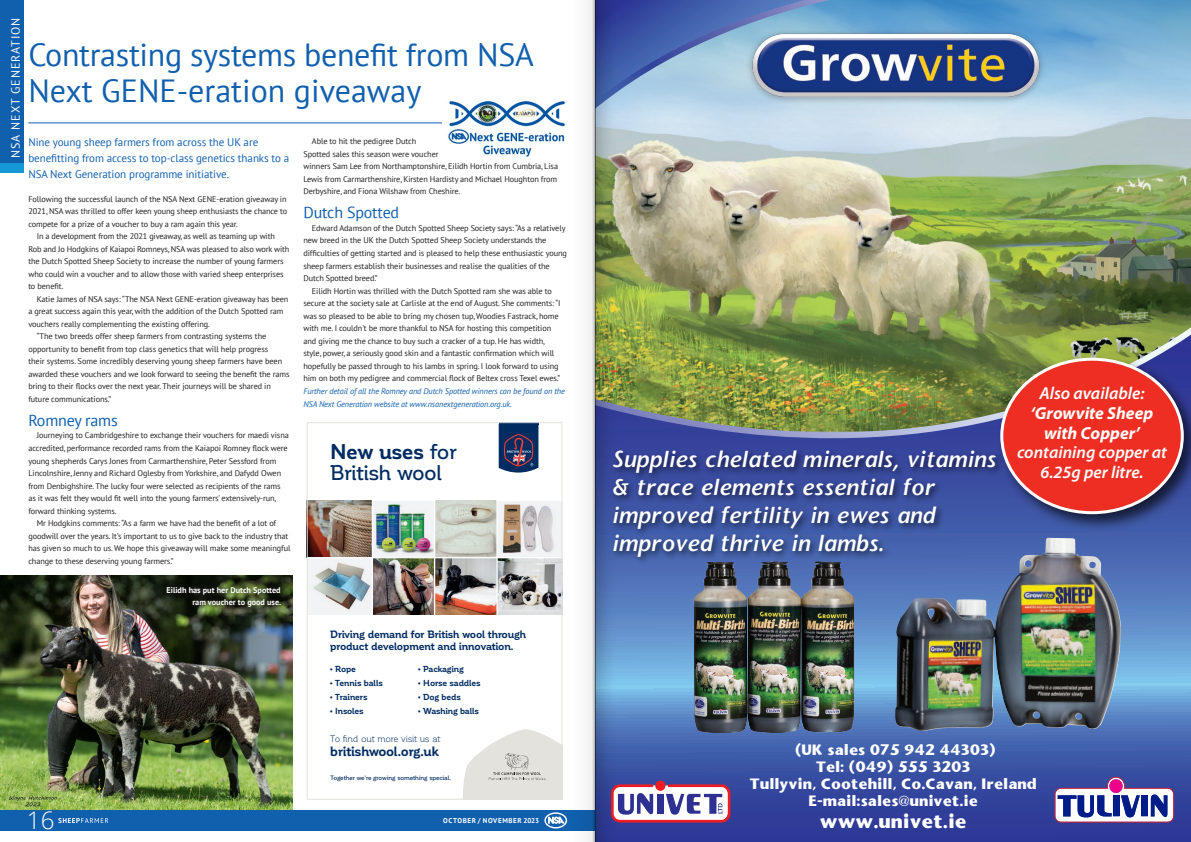
<style>
.page{position:relative;width:1191px;height:842px;background:#fff}
.page>*{position:absolute;margin:0;border:0;box-sizing:border-box;transform-origin:0 0}
.t1{font:32px/36px "PT Sans";letter-spacing:-.01em;color:#1160ae}
.t2{font:300 24.1px "Open Sans";color:#fff}
.t3{font:italic 22px/28px "Stone Sans Semi Boold";color:#fff}
.t4{font:500 21px/21px "Corporative";letter-spacing:-.025em;color:#002c62}
.t5{font:700 18px "Stone Sans";color:#fff}
.t6{font:italic 700 17.4px/19.6px "Myriad Pro";color:#fff;text-align:center}
.t7{font:italic 600 17.3px/19.6px "Myriad Pro";color:#fff;text-align:center}
.t8{font:16px "PT Sans";letter-spacing:-.01em;color:#1160ae}
.t9{font:700 14px/16.8px "Stone Sans";color:#fff;text-align:center}
.t10{font:700 13.3px "Corporative";letter-spacing:-.025em;color:#002c62}
.t11{font:12px "PT Sans";letter-spacing:.08em;color:#fff}
.t12{font:11px/16px "PT Sans";letter-spacing:-.005em;color:#1160ae}
.t13{font:700 10.5px/12.4px "Corporative";letter-spacing:-.02em;color:#002c62}
.t14{font:9.2px "Corporative";letter-spacing:-.03em;color:#002c62}
.t15{font:700 8.6px "Corporative";letter-spacing:-.02em;color:#002c62}
.t16{font:8.2px/12.5px "PT Sans";letter-spacing:-.01em;color:#231f20}
.t17{font:italic 8.2px/12.5px "PT Sans";letter-spacing:-.01em;color:#1160ae}
.t18{font:700 8.2px/12.5px "PT Sans";color:#fff;text-align:right}
.t19{font:700 7px "PT Sans";letter-spacing:.08em;color:#fff}
.t20{font:500 6.3px "Corporative";letter-spacing:-.02em;color:#002c62}
.s1{font-weight:700}
</style>
<div class="page">
<hr style="left:28px;top:123px;width:414px;height:1px;background:#1160ae">
<img style="left:0;top:575px;width:292px;height:235px">
<img style="left:448px;top:100px;width:117px;height:57px">
<svg style="left:498px;top:558px;width:62px;height:56px;background:#a6a6a6"></svg>
<img style="left:435px;top:501px;width:61px;height:56px">
<svg style="left:498px;top:501px;width:62px;height:56px"></svg>
<svg style="left:499px;top:424px;width:39px;height:49px;background:#2a3c68"></svg>
<img style="left:373px;top:558px;width:61px;height:56px">
<img style="left:435px;top:558px;width:61px;height:56px">
<svg style="left:309px;top:501px;width:63px;height:56px;background:#927666"></svg>
<img style="left:373px;top:501px;width:61px;height:56px">
<svg style="left:309px;top:559px;width:63px;height:55px;fill:#eeefef"></svg>
<svg style="left:463px;top:729px;width:97px;height:68px"></svg>
<div style="left:307px;top:422px;width:255px;height:377px;border:1px solid #e3e2dd"></div>
<svg style="left:161px;top:581px;width:125px;height:32px;background:#2b351c"></svg>
<svg style="left:622px;top:776px;width:569px;height:66px;background:#313f99"></svg>
<div style="left:655px;top:781px;width:10px;height:10px;background:#ee1d23;border-radius:50%"></div>
<svg style="left:622px;top:784px;width:108px;height:38px"></svg>
<svg style="left:1054px;top:777px;width:120px;height:45px"></svg>
<img style="left:622px;top:0;width:569px;height:776px">
<img style="left:740px;top:18px;width:313px;height:97px">
<div style="left:0;top:810px;width:595px;height:21px;background:#1160ae"></div>
<svg style="left:544px;top:812px;width:23px;height:16px"></svg>
<svg style="left:58px;top:818px;width:50px;height:5px"></svg>
<div style="left:0;top:0;width:24px;height:163px;background:#1160ae"></div>
<div style="left:0;top:163px;width:24px;height:9px;background:#1797d5"></div>
<svg style="left:587px;top:0;width:8px;height:842px;fill:#efefef"></svg>
<img style="left:595px;top:0;width:27px;height:842px">
<h3 class="t11" style="left:8px;top:158px;width:142px;rotate:-90deg">NSA NEXT GENERATION</h3>
<p class="t1" style="left:28px;top:36px;width:507px">Contrasting systems benefit from NSA<br>Next GENE-eration giveaway</p>
<p class="t12" style="left:28px;top:134px;width:262px">Nine young sheep farmers from across the UK are benefitting from access to top-class genetics thanks to a<br>NSA Next Generation programme initiative.</p>
<p class="t16" style="left:28px;top:192px;width:260px;text-align:justify">Following the successful launch of the NSA Next GENE-eration giveaway in 2021, NSA was thrilled to offer keen young sheep enthusiasts the chance to compete for a prize of a voucher to buy a ram again this year.</p>
<p class="t16" style="left:28px;top:230px;width:262px;text-indent:9px">In a development from the 2021 giveaway, as well as teaming up with Rob and Jo Hodgkins of Kaiapoi Romneys, NSA was pleased to also work with the Dutch Spotted Sheep Society to increase the number of young farmers who could win a voucher and to allow those with varied sheep enterprises to benefit.</p>
<p class="t16" style="left:28px;top:292px;width:261px;text-indent:9px">Katie James of NSA says: “The NSA Next GENE-eration giveaway has been a great success again this year, with the addition of the Dutch Spotted ram vouchers really complementing the existing offering.</p>
<p class="t16" style="left:28px;top:330px;width:263px;text-indent:9px">“The two breeds offer sheep farmers from contrasting systems the opportunity to benefit from top class genetics that will help progress<br>their systems. Some incredibly deserving young sheep farmers have been awarded these vouchers and we look forward to seeing the benefit the rams bring to their flocks over the next year. Their journeys will be shared in future communications.”</p>
<p class="t8" style="left:28px;top:410px;width:91px">Romney rams</p>
<p class="t16" style="left:28px;top:429px;width:262px;text-indent:9px">Journeying to Cambridgeshire to exchange their vouchers for maedi visna accredited, performance recorded rams from the Kaiapoi Romney flock were young shepherds Carys Jones from Carmarthenshire, Peter Sessford from Lincolnshire, Jenny and Richard Oglesby from Yorkshire, and Dafydd Owen from Denbighshire. The lucky four were selected as recipients of the rams as it was felt they would fit well into the young farmers’ extensively-run, forward thinking systems.</p>
<p class="t16" style="left:28px;top:517px;width:263px;text-indent:9px">Mr Hodgkins comments: “As a farm we have had the benefit of a lot of goodwill over the years. It’s important to us to give back to the industry that has given so much to us. We hope this giveaway will make some meaningful change to these deserving young farmers.”</p>
<p class="t16" style="left:303px;top:135px;width:256px;text-indent:9px">Able to hit the pedigree Dutch<br>Spotted sales this season were voucher<br>winners Sam Lee from Northamptonshire, Eilidh Hortin from Cumbria, Lisa Lewis from Carmarthenshire, Kirsten Hardisty and Michael Houghton from Derbyshire, and Fiona Wilshaw from Cheshire.</p>
<p class="t8" style="left:303px;top:203px;width:97px">Dutch Spotted</p>
<p class="t16" style="left:303px;top:222px;width:265px;text-indent:9px">Edward Adamson of the Dutch Spotted Sheep Society says: “As a relatively new breed in the UK the Dutch Spotted Sheep Society understands the difficulties of getting started and is pleased to help these enthusiastic young sheep farmers establish their businesses and realise the qualities of the Dutch Spotted breed.”</p>
<p class="t16" style="left:303px;top:284px;width:259px;text-indent:9px">Eilidh Hortin was thrilled with the Dutch Spotted ram she was able to secure at the society sale at Carlisle at the end of August. She comments: “I was so pleased to be able to bring my chosen tup, Woodies Fastrack, home with me. I couldn’t be more thankful to NSA for hosting this competition and giving me the chance to buy such a cracker of a tup. He has width, style, power, a seriously good skin and a fantastic confirmation which will hopefully be passed through to his lambs in spring. I look forward to using him on both my pedigree and commercial flock of Beltex cross Texel ewes.”</p>
<p class="t17" style="left:303px;top:385px;width:263px">Further detail of all the Romney and Dutch Spotted winners can be found on the<br>NSA Next Generation website at www.nsanextgeneration.org.uk.</p>
<h3 class="t4" style="left:330px;top:441px;width:128px"><span class="s1">New uses</span> for<br>British wool</h3>
<p class="t18" style="left:166px;top:583px;width:116px">Eilidh has put her Dutch Spotted ram voucher to good use.</p>
<h3 class="t3" style="left:611px;top:445px;width:386px">Supplies chelated minerals, vitamins &amp; trace elements essential for improved fertility in ewes and improved thrive in lambs.</h3>
<h3 class="t7" style="left:1039px;top:383px;width:107px">Also available:</h3>
<h3 class="t6" style="left:1030px;top:403px;width:124px">‘Growvite Sheep with Copper’</h3>
<h3 class="t7" style="left:1017px;top:442px;width:151px">containing copper at<br>6.25g per litre.</h3>
<p class="t13" style="left:330px;top:628px;width:197px">Driving demand for British wool through product development and innovation.</p>
<p class="t15" style="left:330px;top:664px;width:28px">• Rope</p>
<p class="t15" style="left:330px;top:678px;width:55px">• Tennis balls</p>
<p class="t15" style="left:330px;top:692px;width:39px">• Trainers</p>
<p class="t15" style="left:330px;top:706px;width:35px">• Insoles</p>
<p class="t15" style="left:418px;top:664px;width:47px">• Packaging</p>
<p class="t15" style="left:418px;top:678px;width:64px">• Horse saddles</p>
<p class="t15" style="left:418px;top:692px;width:45px">• Dog beds</p>
<p class="t15" style="left:418px;top:706px;width:63px">• Washing balls</p>
<p class="t14" style="left:330px;top:734px;width:112px">To find out more visit us at</p>
<h3 class="t10" style="left:330px;top:744px;width:110px">britishwool.org.uk</h3>
<p class="t20" style="left:330px;top:774px;width:122px">Together we’re growing something special.</p>
<h3 class="t9" style="left:749px;top:742px;width:289px">(UK sales 075 942 44303)<br>Tel: (049) 555 3203<br>Tullyvin, Cootehill, Co.Cavan, Ireland<br>E-mail:sales@univet.ie</h3>
<h2 class="t2" style="left:27px;top:804px;width:29px">16</h2>
<p class="t19" style="left:443px;top:816px;width:97px">OCTOBER / NOVEMBER 2023</p>
<h3 class="t5" style="left:820px;top:809px;width:148px">www.univet.ie</h3>
</div>
